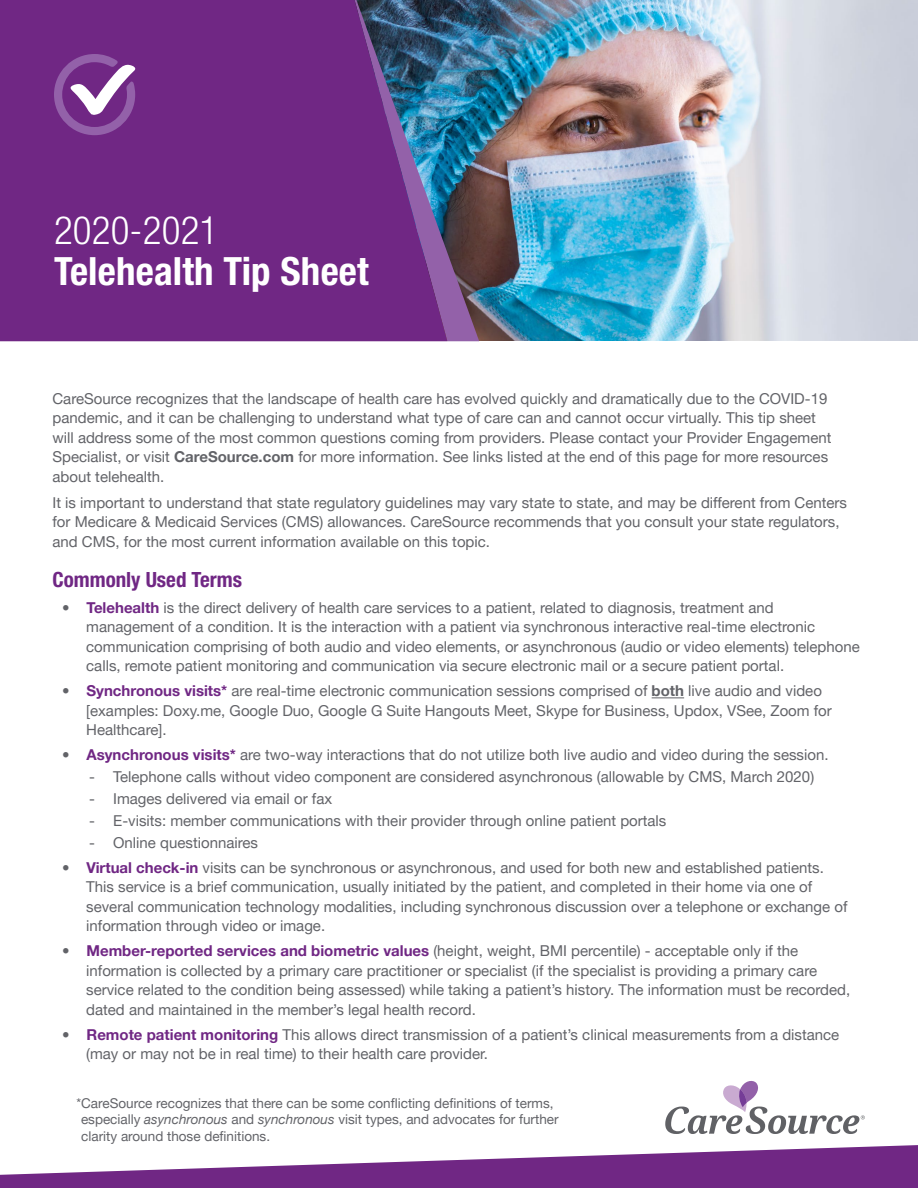
<style>
.page{position:relative;width:918px;height:1188px;background:#fff}
.page>*{position:absolute;margin:0;border:0;box-sizing:border-box;transform-origin:0 0}
.t1{font:700 condensed 39px "Helvetica Neue LT Std";letter-spacing:.005em;color:#fff}
.t2{font:300 condensed 39px "Helvetica Neue LT Std";letter-spacing:.005em;color:#fff}
.t3{font:700 condensed 21px "Helvetica Neue LT Std";color:#702784}
.t4{font:15px/19.5px "Helvetica Neue LT Pro";color:#626368}
.t5{font:13.5px/16.5px "Helvetica Neue LT Pro";color:#626368}
.s1{font-weight:700}
.s2{font-weight:700;color:#702784}
.s3{font-family:"Helvetica Neue";font-style:italic}
</style>
<div class="page">
<hr style="left:652px;top:697px;width:32px;height:1px;background:#626368">
<svg style="left:665px;top:1081px;width:200px;height:53px"></svg>
<svg style="left:0;top:1145px;width:918px;height:43px"></svg>
<img style="left:479px;top:0;width:439px;height:341px">
<img style="left:447px;top:0;width:32px;height:341px">
<svg style="left:0;top:0;width:447px;height:341px;background:#6b2d85"></svg>
<svg style="left:54px;top:54px;width:81px;height:81px;background:#8f57a0"></svg>
<h1 class="t2" style="left:54px;top:208px;width:166px">2020-2021</h1>
<h1 class="t1" style="left:54px;top:247px;width:316px">Telehealth Tip Sheet</h1>
<p class="t4" style="left:52px;top:388px;width:781px">CareSource recognizes that the landscape of health care has evolved quickly and dramatically due to the COVID-19 pandemic, and it can be challenging to understand what type of care can and cannot occur virtually. This tip sheet will address some of the most common questions coming from providers. Please contact your Provider Engagement Specialist, or visit <span class="s1">CareSource.com</span> for more information. See links listed at the end of this page for more resources about telehealth.</p>
<p class="t4" style="left:52px;top:493px;width:796px">It is important to understand that state regulatory guidelines may vary state to state, and may be different from Centers for Medicare &amp; Medicaid Services (CMS) allowances. CareSource recommends that you consult your state regulators, and CMS, for the most current information available on this topic.</p>
<h2 class="t3" style="left:52px;top:567px;width:191px">Commonly Used Terms</h2>
<p class="t4" style="left:86px;top:598px;width:775px;text-indent:-24px">• <span class="s2">Telehealth</span> is the direct delivery of health care services to a patient, related to diagnosis, treatment and management of a condition. It is the interaction with a patient via synchronous interactive real-time electronic communication comprising of both audio and video elements, or asynchronous (audio or video elements) telephone calls, remote patient monitoring and communication via secure electronic mail or a secure patient portal.</p>
<p class="t4" style="left:86px;top:681px;width:747px;text-indent:-24px">• <span class="s2">Synchronous visits*</span> are real-time electronic communication sessions comprised of <span class="s1">both</span> live audio and video [examples: Doxy.me, Google Duo, Google G Suite Hangouts Meet, Skype for Business, Updox, VSee, Zoom for<br>Healthcare].</p>
<p class="t4" style="left:62px;top:745px;width:768px">• <span class="s2">Asynchronous visits*</span> are two-way interactions that do not utilize both live audio and video during the session.</p>
<p class="t4" style="left:89px;top:767px;width:726px">- Telephone calls without video component are considered asynchronous (allowable by CMS, March 2020)</p>
<p class="t4" style="left:89px;top:789px;width:244px">- Images delivered via email or fax</p>
<p class="t4" style="left:89px;top:811px;width:579px">- E-visits: member communications with their provider through online patient portals</p>
<p class="t4" style="left:89px;top:832px;width:170px">- Online questionnaires</p>
<p class="t4" style="left:86px;top:857px;width:763px;text-indent:-24px">• <span class="s2">Virtual check-in</span> visits can be synchronous or asynchronous, and used for both new and established patients.<br>This service is a brief communication, usually initiated by the patient, and completed in their home via one of several communication technology modalities, including synchronous discussion over a telephone or exchange of information through video or image.</p>
<p class="t4" style="left:86px;top:941px;width:766px;text-indent:-24px">• <span class="s2">Member-reported services and biometric values</span> (height, weight, BMI percentile) - acceptable only if the information is collected by a primary care practitioner or specialist (if the specialist is providing a primary care service related to the condition being assessed) while taking a patient’s history. The information must be recorded, dated and maintained in the member’s legal health record.</p>
<p class="t4" style="left:86px;top:1024px;width:755px;text-indent:-24px">• <span class="s2">Remote patient monitoring</span> This allows direct transmission of a patient’s clinical measurements from a distance (may or may not be in real time) to their health care provider.</p>
<p class="t5" style="left:81px;top:1094px;width:479px;text-indent:-5px">*CareSource recognizes that there can be some conflicting definitions of terms, especially <span class="s3">asynchronous</span> and <span class="s3">synchronous</span> visit types, and advocates for further clarity around those definitions.</p>
</div>
